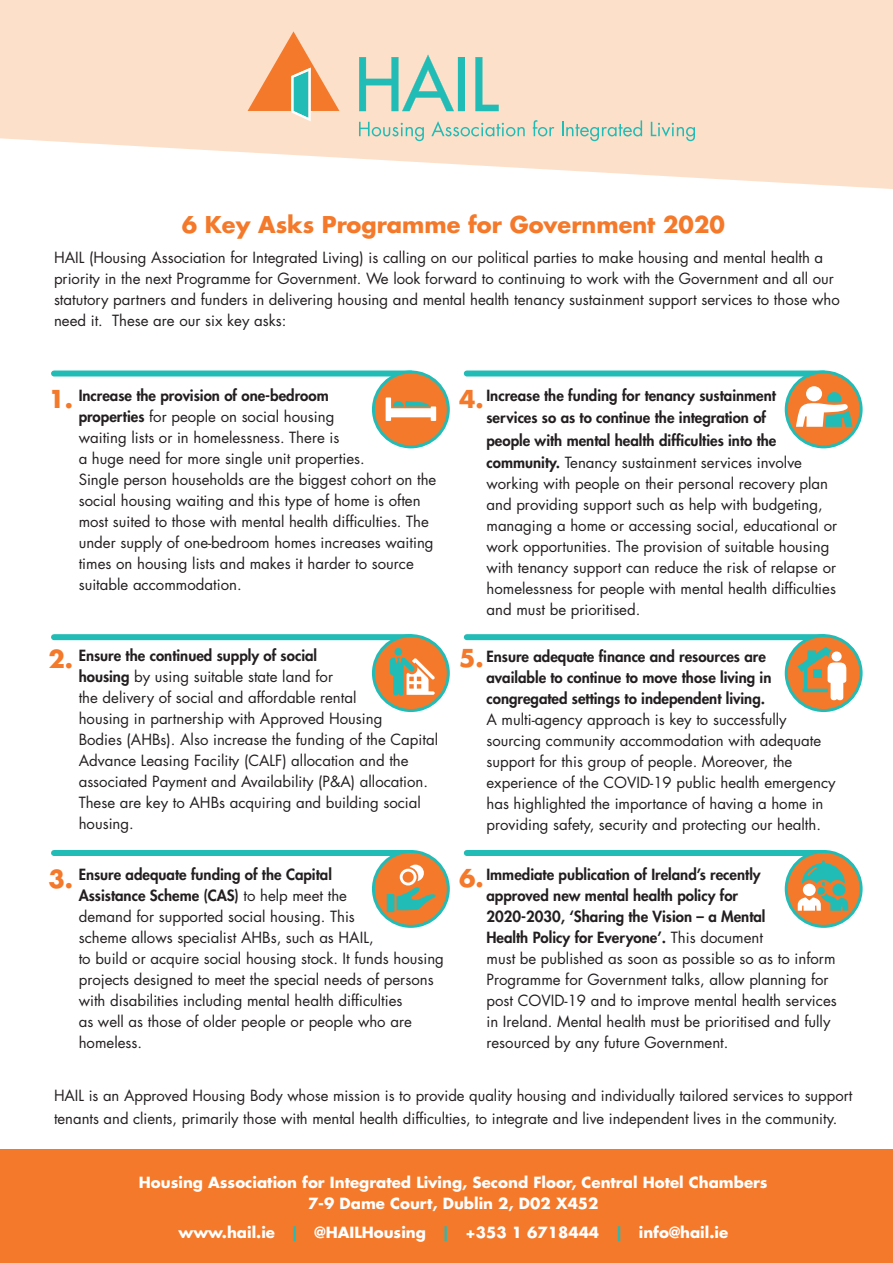
<style>
.page{position:relative;width:893px;height:1263px;background:#fff}
.page>*{position:absolute;margin:0;border:0;box-sizing:border-box;transform-origin:0 0}
.t1{font:700 24px "Futura Std";color:#f4792a}
.t2{font:700 22.5px "Futura Std";color:#f4792a}
.t3{font:15px/21px "Futura Std";color:#231f20}
.t4{font:800 15px/22.5px "Futura Std";color:#231f20}
.t5{font:700 15px/21px "Futura Std";color:#fff;text-align:center}
.s1{font-weight:800}
.s2{font-weight:700;color:#fff}
.s3{font-weight:400}
.s4{color:#22bcb6}
</style>
<div class="page">
<svg style="left:0;top:0;width:893px;height:189px;fill:#fde0c9"></svg>
<div style="left:0;top:1150px;width:893px;height:113px;background:#f4792a"></div>
<svg style="left:359px;top:122px;width:65px;height:19px"></svg>
<svg style="left:431px;top:121px;width:94px;height:15px"></svg>
<svg style="left:533px;top:120px;width:21px;height:16px"></svg>
<svg style="left:562px;top:120px;width:80px;height:21px;background:#ced8c4"></svg>
<svg style="left:651px;top:122px;width:44px;height:19px"></svg>
<svg style="left:248px;top:31px;width:91px;height:90px;background:#eaba91"></svg>
<svg style="left:359px;top:54px;width:106px;height:57px;background:#aed2c2"></svg>
<svg style="left:475px;top:57px;width:24px;height:54px"></svg>
<div style="left:54px;top:370px;width:357px;height:6px;background:#22bcb6"></div>
<div style="left:54px;top:634px;width:357px;height:6px;background:#22bcb6"></div>
<div style="left:54px;top:850px;width:357px;height:6px;background:#22bcb6"></div>
<div style="left:467px;top:370px;width:357px;height:6px;background:#22bcb6"></div>
<div style="left:467px;top:634px;width:357px;height:6px;background:#22bcb6"></div>
<div style="left:467px;top:850px;width:357px;height:6px;background:#22bcb6"></div>
<div style="left:373px;top:372px;width:75px;height:75px;background:#f4792a;border-radius:50%"></div>
<div style="left:372px;top:370px;width:78px;height:78px;border:3px solid #22bcb6;border-radius:50%"></div>
<div style="left:373px;top:636px;width:75px;height:74px;background:#f4792a;border-radius:50%"></div>
<div style="left:372px;top:634px;width:78px;height:78px;border:3px solid #22bcb6;border-radius:50%"></div>
<svg style="left:373px;top:851px;width:75px;height:75px;background:#da803a"></svg>
<div style="left:372px;top:850px;width:78px;height:78px;border:3px solid #22bcb6;border-radius:50%"></div>
<div style="left:786px;top:372px;width:75px;height:75px;background:#f4792a;border-radius:50%"></div>
<div style="left:785px;top:370px;width:78px;height:78px;border:3px solid #22bcb6;border-radius:50%"></div>
<svg style="left:786px;top:636px;width:75px;height:74px;background:#db813b"></svg>
<div style="left:785px;top:634px;width:78px;height:78px;border:3px solid #22bcb6;border-radius:50%"></div>
<svg style="left:786px;top:851px;width:75px;height:75px;background:#d9813c"></svg>
<div style="left:785px;top:850px;width:78px;height:78px;border:3px solid #22bcb6;border-radius:50%"></div>
<svg style="left:386px;top:397px;width:50px;height:24px"></svg>
<svg style="left:390px;top:658px;width:45px;height:37px"></svg>
<div style="left:394px;top:648px;width:8px;height:8px;background:#22bcb6;border-radius:50%"></div>
<svg style="left:798px;top:860px;width:50px;height:51px;background:#a1a780"></svg>
<svg style="left:387px;top:865px;width:49px;height:47px;background:#bd9763"></svg>
<svg style="left:797px;top:647px;width:49px;height:53px"></svg>
<div style="left:806px;top:386px;width:16px;height:15px;background:#fff;border-radius:50%"></div>
<svg style="left:796px;top:392px;width:56px;height:35px"></svg>
<h2 class="t2" style="left:182px;top:210px;width:545px">6 Key Asks Programme for Government 2020</h2>
<p class="t3" style="left:54px;top:247px;width:787px">HAIL (Housing Association for Integrated Living) is calling on our political parties to make housing and mental health a priority in the next Programme for Government. We look forward to continuing to work with the Government and all our statutory partners and funders in delivering housing and mental health tenancy sustainment support services to those who need it. These are our six key asks:</p>
<p class="t3" style="left:79px;top:385px;width:359px"><span class="s1">Increase the provision of one-bedroom<br>properties</span> for people on social housing<br>waiting lists or in homelessness. There is<br>a huge need for more single unit properties.<br>Single person households are the biggest cohort on the social housing waiting and this type of home is often most suited to those with mental health difficulties. The under supply of one-bedroom homes increases waiting times on housing lists and makes it harder to source suitable accommodation.</p>
<p class="t4" style="left:486px;top:384px;width:317px;text-indent:-25px"><span class="s2">4.</span> Increase the funding for tenancy sustainment services so as to continue the integration of people with mental health difficulties into the community. <span class="s3">Tenancy sustainment services involve</span></p>
<p class="t3" style="left:486px;top:473px;width:352px">working with people on their personal recovery plan and providing support such as help with budgeting, managing a home or accessing social, educational or work opportunities. The provision of suitable housing with tenancy support can reduce the risk of relapse or homelessness for people with mental health difficulties and must be prioritised.</p>
<p class="t4" style="left:486px;top:646px;width:286px;line-height:21px;text-indent:-25px"><span class="s2">5.</span> Ensure adequate finance and resources are available to continue to move those living in congregated settings to independent living.</p>
<p class="t3" style="left:486px;top:709px;width:351px">A multi-agency approach is key to successfully sourcing community accommodation with adequate support for this group of people. Moreover, the experience of the COVID-19 public health emergency has highlighted the importance of having a home in providing safety, security and protecting our health.</p>
<p class="t3" style="left:486px;top:864px;width:352px;text-indent:-25px"><span class="s2">6.</span> <span class="s1">Immediate publication of Ireland’s recently<br>approved new mental health policy for<br>2020-2030, ‘Sharing the Vision – a Mental<br>Health Policy for Everyone’.</span> This document<br>must be published as soon as possible so as to inform Programme for Government talks, allow planning for post COVID-19 and to improve mental health services in Ireland. Mental health must be prioritised and fully resourced by any future Government.</p>
<h1 class="t1" style="left:49px;top:383px;width:26px">1.</h1>
<h1 class="t1" style="left:459px;top:383px;width:26px">4.</h1>
<h1 class="t1" style="left:49px;top:643px;width:26px">2.</h1>
<h1 class="t1" style="left:459px;top:641px;width:26px">5.</h1>
<p class="t3" style="left:79px;top:645px;width:361px;text-indent:-25px"><span class="s2">2.</span> <span class="s1">Ensure the continued supply of social<br>housing</span> by using suitable state land for<br>the delivery of social and affordable rental<br>housing in partnership with Approved Housing<br>Bodies (AHBs). Also increase the funding of the Capital Advance Leasing Facility (CALF) allocation and the associated Payment and Availability (P&amp;A) allocation.<br>These are key to AHBs acquiring and building social housing.</p>
<p class="t3" style="left:79px;top:864px;width:367px;text-indent:-25px"><span class="s2">3.</span> <span class="s1">Ensure adequate funding of the Capital<br>Assistance Scheme (CAS)</span> to help meet the<br>demand for supported social housing. This<br>scheme allows specialist AHBs, such as HAIL,<br>to build or acquire social housing stock. It funds housing projects designed to meet the special needs of persons with disabilities including mental health difficulties<br>as well as those of older people or people who are homeless.</p>
<h1 class="t1" style="left:49px;top:863px;width:26px">3.</h1>
<h1 class="t1" style="left:459px;top:861px;width:26px">6.</h1>
<p class="t3" style="left:54px;top:1084px;width:800px;line-height:22.5px">HAIL is an Approved Housing Body whose mission is to provide quality housing and individually tailored services to support tenants and clients, primarily those with mental health difficulties, to integrate and live independent lives in the community.</p>
<p class="t5" style="left:139px;top:1171px;width:630px">Housing Association for Integrated Living, Second Floor, Central Hotel Chambers<br>7-9 Dame Court, Dublin 2, D02 X452</p>
<p class="t5" style="left:178px;top:1222px;width:551px">www.hail.ie <span class="s4">|</span> @HAILHousing <span class="s4">|</span> +353 1 6718444 <span class="s4">|</span> info@hail.ie</p>
</div>
